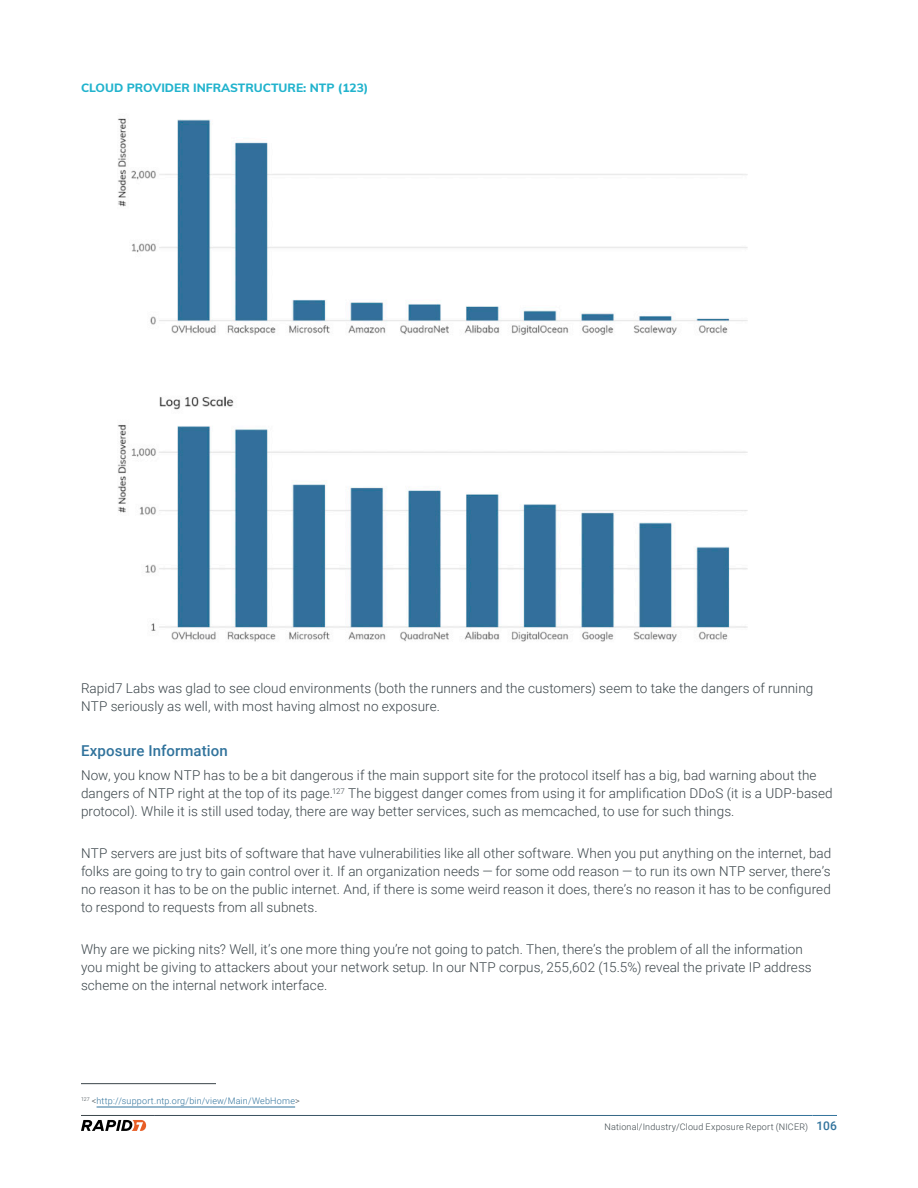
<style>
.page{position:relative;width:918px;height:1188px;background:#fff}
.page>*{position:absolute;margin:0;border:0;box-sizing:border-box;transform-origin:0 0}
.Body_Headline_2{font:500 15px "Roboto";letter-spacing:.01em;color:#31739c}
.Body{font:300 13.5px/18px "Roboto";letter-spacing:.005em;color:#3b454a}
.t1{font:800 12px "Muli";color:#21b3cd}
.footnote_top_w_rul{font:300 9px "Roboto";letter-spacing:.02em;color:#31739c}
.t2{font:300 9px "Roboto";letter-spacing:.02em;color:#3b454a}
.s1{color:#3b454a}
.s2{font-weight:500;font-size:12px;color:#31739c}
</style>
<div class="page">
<svg style="left:813px;top:1115px;width:24px;height:1px"></svg>
<svg style="left:81px;top:1120px;width:65px;height:11px"></svg>
<img style="left:117px;top:118px;width:631px;height:524px">
<hr style="left:81px;top:1083px;width:135px;height:1px;background:#3b454a">
<hr style="left:97px;top:1107px;width:198px;height:1px;background:#31739c">
<p class="t1" style="left:81px;top:79px;width:289px">CLOUD PROVIDER INFRASTRUCTURE: NTP (123)</p>
<p class="Body" style="left:81px;top:678px;width:734px">Rapid7 Labs was glad to see cloud environments (both the runners and the customers) seem to take the dangers of running<br>NTP seriously as well, with most having almost no exposure.</p>
<p class="Body_Headline_2" style="left:81px;top:740px;width:148px">Exposure Information</p>
<p class="Body" style="left:81px;top:766px;width:753px">Now, you know NTP has to be a bit dangerous if the main support site for the protocol itself has a big, bad warning about the dangers of NTP right at the top of its page.<sup>127</sup> The biggest danger comes from using it for amplification DDoS (it is a UDP-based protocol). While it is still used today, there are way better services, such as memcached, to use for such things.</p>
<p class="Body" style="left:81px;top:844px;width:752px;text-align:justify">NTP servers are just bits of software that have vulnerabilities like all other software. When you put anything on the internet, bad folks are going to try to gain control over it. If an organization needs — for some odd reason — to run its own NTP server, there’s no reason it has to be on the public internet. And, if there is some weird reason it does, there’s no reason it has to be configured to respond to requests from all subnets.</p>
<p class="Body" style="left:81px;top:940px;width:732px">Why are we picking nits? Well, it’s one more thing you’re not going to patch. Then, there’s the problem of all the information you might be giving to attackers about your network setup. In our NTP corpus, 255,602 (15.5%) reveal the private IP address scheme on the internal network interface.</p>
<p class="footnote_top_w_rul" style="left:81px;top:1094px;width:220px"><sup>127</sup> <span class="s1">&lt;</span>http://support.ntp.org/bin/view/Main/WebHome<span class="s1">&gt;</span></p>
<p class="t2" style="left:605px;top:1120px;width:234px">National/Industry/Cloud Exposure Report (NICER) <span class="s2">106</span></p>
</div>
